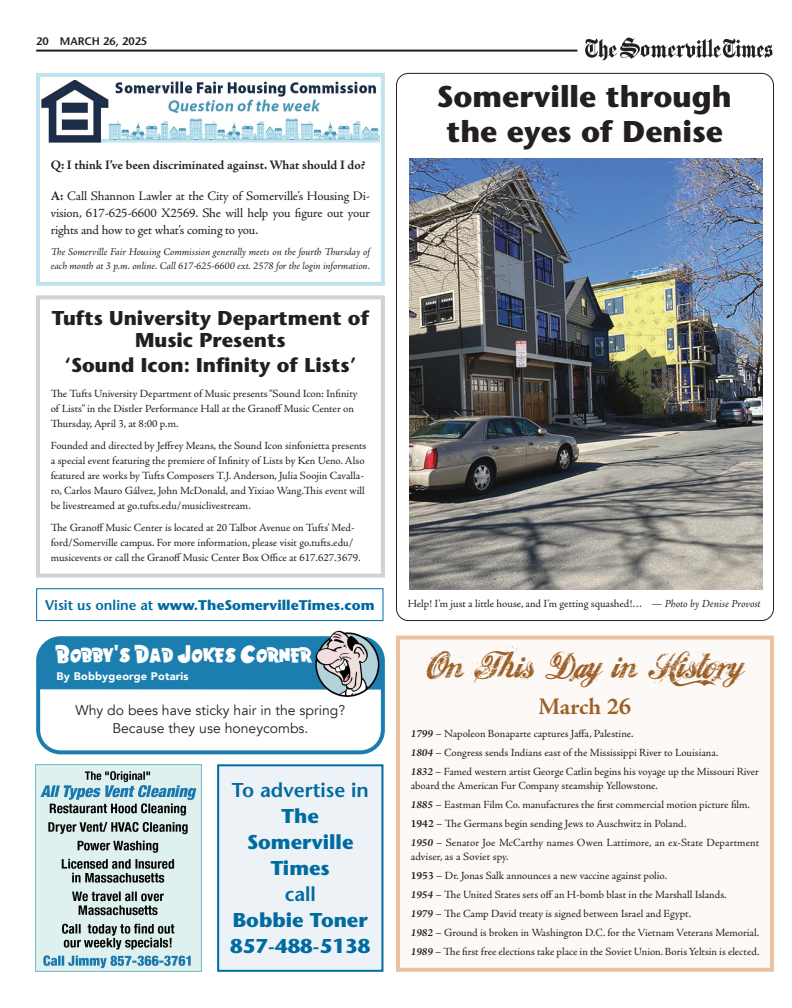
<style>
.page{position:relative;width:792px;height:1008px;background:#fff}
.page>*{position:absolute;margin:0;border:0;box-sizing:border-box;transform-origin:0 0}
.Comment{font:40px "Hawaii Lover";color:#9d5e26}
.Comment-2{font:700 30px "Stone Sans Std";color:#231f20}
.Body_No_Indent{font:700 24px "Adobe Jenson Pro";letter-spacing:-.005em;color:#9d5e26}
.Body{font:21px "Hawaiian Punk";letter-spacing:.01em;color:#fff}
.Comment-3{font:700 20px/22px "Stone Sans Std";color:#231f20;text-align:center}
.t1{font:700 20px "Stone Sans Std";color:#006ba1}
.t2{font:600 20px "Stone Sans Std";color:#006ba1}
.Body_No_Indent-2{font:14px "Avenir";color:#231f20}
.t3{font:700 14px "Stone Sans Std";color:#006ba1}
.Body_No_Indent-3{font:13px/17px "Adobe Jenson Pro";letter-spacing:-.015em;color:#231f20;text-align:justify}
.Body_No_Indent-4{font:700 13px "Adobe Jenson Pro";letter-spacing:-.005em;color:#231f20}
.Body_No_Indent-5{font:11px/15px "Adobe Jenson Pro";letter-spacing:-.005em;color:#231f20}
.Body-2{font:900 11px "Avenir";letter-spacing:.02em;color:#fff}
.Folio{font:600 11px "Stone Sans Std";color:#231f20}
.Body_No_Indent-6{font:italic 10.5px/14px "Adobe Jenson Pro";letter-spacing:-.005em;color:#231f20}
.s1{color:#fff}
.s2{font-weight:700}
.s3{font-weight:600}
.s4{font-family:"Bauhaus 93"}
.s5{font-style:italic}
.s6{font-weight:700;font-style:italic}
</style>
<div class="page">
<hr style="left:36px;top:50px;width:541px;height:2px;background:#231f20">
<img style="left:585px;top:37px;width:188px;height:24px">
<img style="left:36px;top:764px;width:166px;height:207px">
<div style="left:218px;top:765px;width:164px;height:206px;background:#edf2f7"></div>
<div style="left:217px;top:764px;width:166px;height:208px;border:2px solid #006ba1"></div>
<div style="left:398px;top:638px;width:374px;height:332px;background:#fcf9f6"></div>
<div style="left:396px;top:636px;width:378px;height:336px;border:4px solid #ebc29f"></div>
<div style="left:36px;top:636px;width:349px;height:118px;border:4px solid #1b7eaf;border-radius:22px"></div>
<div style="left:38px;top:639px;width:345px;height:51px;background:#1b7eaf"></div>
<img style="left:314px;top:630px;width:66px;height:67px">
<div style="left:36px;top:73px;width:349px;height:213px;border:4px solid #bde3f0"></div>
<img style="left:42px;top:80px;width:338px;height:62px">
<div style="left:36px;top:295px;width:349px;height:283px;border:4px solid #d1d2d4"></div>
<div style="left:36px;top:588px;width:347px;height:33px;border:1px solid #006ba1"></div>
<img style="left:409px;top:159px;width:353px;height:430px">
<p class="Folio" style="left:36px;top:34px;width:113px">20<span class="s1">••</span>MARCH 26, 2025</p>
<p class="Body_No_Indent-4" style="left:51px;top:157px;width:316px">Q: I think I’ve been discriminated against. What should I do?</p>
<p class="Body_No_Indent-3" style="left:51px;top:187px;width:321px"><span class="s2">A:</span> Call Shannon Lawler at the City of Somerville’s Housing Di&shy;vision, 617-625-6600 X2569. She will help you figure out your rights and how to get what’s coming to you.</p>
<p class="Body_No_Indent-6" style="left:51px;top:245px;width:321px">The Somerville Fair Housing Commission generally meets on the fourth Thursday of each month at 3 p.m. online. Call 617-625-6600 ext. 2578 for the login information.</p>
<p class="Comment-3" style="left:52px;top:307px;width:319px">Tufts University Department of<br>Music Presents</p>
<p class="Comment-3" style="left:65px;top:354px;width:293px">‘Sound Icon: Infinity of Lists’</p>
<p class="Body_No_Indent-5" style="left:51px;top:386px;width:308px">The Tufts University Department of Music presents “Sound Icon: Infinity of Lists” in the Distler Performance Hall at the Granoff Music Center on<br>Thursday, April 3, at 8:00 p.m.</p>
<p class="Body_No_Indent-5" style="left:51px;top:438px;width:317px">Founded and directed by Jeffrey Means, the Sound Icon sinfonietta presents a special event featuring the premiere of Infinity of Lists by Ken Ueno. Also featured are works by Tufts Composers T.J. Anderson, Julia Soojin Cavalla&shy;ro, Carlos Mauro Gálvez, John McDonald, and Yixiao Wang.This event will be livestreamed at go.tufts.edu/musiclivestream.</p>
<p class="Body_No_Indent-5" style="left:51px;top:520px;width:311px">The Granoff Music Center is located at 20 Talbot Avenue on Tufts’ Med&shy;ford/Somerville campus. For more information, please visit go.tufts.edu/ musicevents or call the Granoff Music Center Box Office at 617.627.3679.</p>
<p class="t3" style="left:45px;top:597px;width:331px"><span class="s3">Visit us online at</span> www.TheSomervilleTimes.com</p>
<p class="Body" style="left:57px;top:643px;width:257px">Bobby<span class="s4">'</span>s Dad Jokes Corner</p>
<p class="Body-2" style="left:57px;top:667px;width:134px">By Bobbygeorge Potaris</p>
<p class="Body_No_Indent-2" style="left:76px;top:702px;width:271px">Why do bees have sticky hair in the spring?</p>
<p class="Body_No_Indent-2" style="left:112px;top:720px;width:198px">Because they use honeycombs.</p>
<p class="t2" style="left:232px;top:778px;width:138px">To advertise in</p>
<p class="t1" style="left:282px;top:805px;width:39px">The</p>
<p class="t1" style="left:247px;top:831px;width:108px">Somerville</p>
<p class="t1" style="left:271px;top:857px;width:61px">Times</p>
<p class="t2" style="left:285px;top:882px;width:33px">call</p>
<p class="t1" style="left:233px;top:909px;width:136px">Bobbie Toner</p>
<p class="t1" style="left:230px;top:935px;width:141px">857-488-5138</p>
<p class="Comment-2" style="left:437px;top:78px;width:296px">Somerville through</p>
<p class="Comment-2" style="left:447px;top:113px;width:278px">the eyes of Denise</p>
<p class="Body_No_Indent-5" style="left:408px;top:596px;width:354px">Help! I’m just a little house, and I’m getting squashed!… <span class="s5">— Photo by Denise Provost</span></p>
<p class="Comment" style="left:426px;top:630px;width:340px">On This Dayin History</p>
<p class="Body_No_Indent" style="left:538px;top:693px;width:95px">March 26</p>
<p class="Body_No_Indent-5" style="left:411px;top:726px;width:224px"><span class="s6">1799</span> – Napoleon Bonaparte captures Jaffa, Palestine.</p>
<p class="Body_No_Indent-5" style="left:411px;top:745px;width:309px"><span class="s6">1804</span> – Congress sends Indians east of the Mississippi River to Louisiana.</p>
<p class="Body_No_Indent-5" style="left:411px;top:765px;width:350px;line-height:14px"><span class="s6">1832</span> – Famed western artist George Catlin begins his voyage up the Missouri River aboard the American Fur Company steamship Yellowstone.</p>
<p class="Body_No_Indent-5" style="left:411px;top:797px;width:341px"><span class="s6">1885</span> – Eastman Film Co. manufactures the first commercial motion picture film.</p>
<p class="Body_No_Indent-5" style="left:411px;top:816px;width:277px"><span class="s2">1942</span> – The Germans begin sending Jews to Auschwitz in Poland.</p>
<p class="Body_No_Indent-5" style="left:411px;top:836px;width:350px;line-height:14px"><span class="s6">1950</span> – Senator Joe McCarthy names Owen Lattimore, an ex-State Department adviser, as a Soviet spy.</p>
<p class="Body_No_Indent-5" style="left:411px;top:868px;width:258px"><span class="s2">1953</span> – Dr. Jonas Salk announces a new vaccine against polio.</p>
<p class="Body_No_Indent-5" style="left:411px;top:887px;width:317px"><span class="s6">1954</span> – The United States sets off an H-bomb blast in the Marshall Islands.</p>
<p class="Body_No_Indent-5" style="left:411px;top:906px;width:282px"><span class="s6">1979</span> – The Camp David treaty is signed between Israel and Egypt.</p>
<p class="Body_No_Indent-5" style="left:411px;top:925px;width:350px"><span class="s6">1982</span> – Ground is broken in Washington D.C. for the Vietnam Veterans Memorial.</p>
<p class="Body_No_Indent-5" style="left:411px;top:944px;width:350px"><span class="s6">1989</span> – The first free elections take place in the Soviet Union. Boris Yeltsin is elected.</p>
</div>
